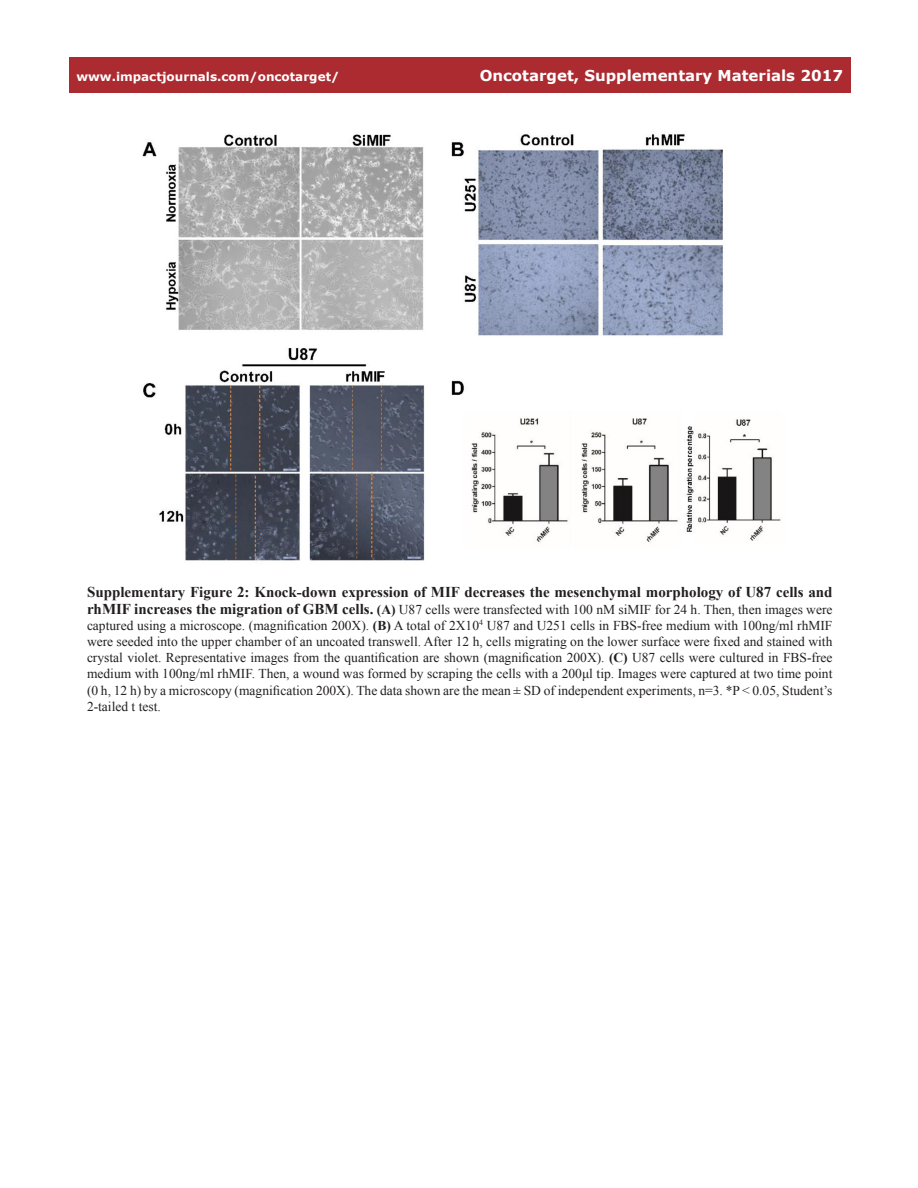
<style>
.page{position:relative;width:918px;height:1188px;background:#fff}
.page>*{position:absolute;margin:0;border:0;box-sizing:border-box;transform-origin:0 0}
.figuretext{font:700 15px "Times New Roman";color:#231f20}
.t1{font:700 15px "Verdana";color:#fff}
.figuretext-2{font:13.5px/16.2px "Times New Roman";color:#231f20;text-align:justify}
.t2{font:700 12px "Verdana";color:#fff}
.s1{font-weight:700;font-size:15px}
.s2{font-weight:700}
</style>
<div class="page">
<div style="left:69px;top:57px;width:781px;height:36px;background:#ac2b31"></div>
<img style="left:142px;top:134px;width:639px;height:429px">
<p class="t2" style="left:76px;top:68px;width:264px">www.impactjournals.com/oncotarget/</p>
<p class="t1" style="left:480px;top:65px;width:365px">Oncotarget, Supplementary Materials 2017</p>
<p class="figuretext" style="left:87px;top:582px;width:747px">Supplementary Figure 2: Knock-down expression of MIF decreases the mesenchymal morphology of U87 cells and</p>
<p class="figuretext-2" style="left:87px;top:601px;width:747px"><span class="s1">rhMIF increases the migration of GBM cells.</span> <span class="s2">(A)</span> U87 cells were transfected with 100 nM siMIF for 24 h. Then, then images were captured using a microscope. (magnification 200X). <span class="s2">(B)</span> A total of 2X10<sup>4</sup> U87 and U251 cells in FBS-free medium with 100ng/ml rhMIF were seeded into the upper chamber of an uncoated transwell. After 12 h, cells migrating on the lower surface were fixed and stained with crystal violet. Representative images from the quantification are shown (magnification 200X). <span class="s2">(C)</span> U87 cells were cultured in FBS-free medium with 100ng/ml rhMIF. Then, a wound was formed by scraping the cells with a 200μl tip. Images were captured at two time point (0 h, 12 h) by a microscopy (magnification 200X). The data shown are the mean ± SD of independent experiments, n=3. *P &lt; 0.05, Student’s 2-tailed t test.</p>
</div>
